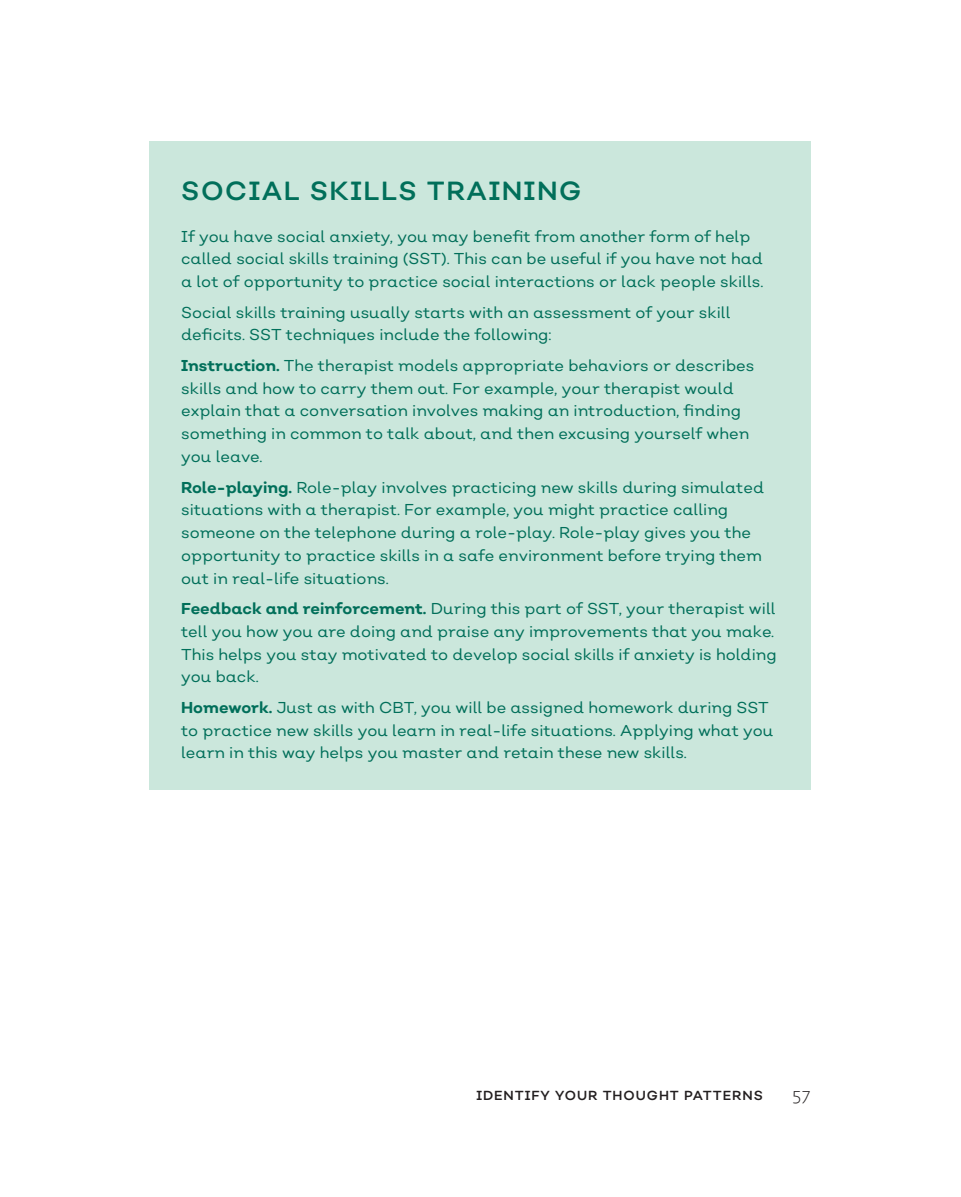
<style>
.page{position:relative;width:961px;height:1197px;background:#fff}
.page>*{position:absolute;margin:0;border:0;box-sizing:border-box;transform-origin:0 0}
.t1{font:26.25px "Nutmeg";letter-spacing:.06em;color:#016f5a}
.t2{font:300 17.5px "Caecilia LT Std";color:#231f20}
.t3{font:15.75px/22.8px "Nutmeg";color:#016f5a}
.t4{font:13.12px "Nutmeg";letter-spacing:.07em;color:#231f20}
.s1{font-weight:700}
</style>
<div class="page">
<div style="left:150px;top:142px;width:661px;height:648px;background:#cbe7dc"></div>
<h1 class="t1" style="left:181px;top:173px;width:402px">SOCIAL SKILLS TRAINING</h1>
<p class="t3" style="left:181px;top:224px;width:584px">If you have social anxiety, you may benefit from another form of help called social skills training (SST). This can be useful if you have not had a lot of opportunity to practice social interactions or lack people skills.</p>
<p class="t3" style="left:181px;top:300px;width:551px">Social skills training usually starts with an assessment of your skill deficits. SST techniques include the following:</p>
<p class="t3" style="left:181px;top:354px;width:575px"><span class="s1">Instruction.</span> The therapist models appropriate behaviors or describes skills and how to carry them out. For example, your therapist would explain that a conversation involves making an introduction, finding something in common to talk about, and then excusing yourself when you leave.</p>
<p class="t3" style="left:181px;top:475px;width:584px"><span class="s1">Role-playing.</span> Role-play involves practicing new skills during simulated situations with a therapist. For example, you might practice calling someone on the telephone during a role-play. Role-play gives you the opportunity to practice skills in a safe environment before trying them out in real-life situations.</p>
<p class="t3" style="left:181px;top:597px;width:597px"><span class="s1">Feedback and reinforcement.</span> During this part of SST, your therapist will tell you how you are doing and praise any improvements that you make.<br>This helps you stay motivated to develop social skills if anxiety is holding you back.</p>
<p class="t3" style="left:181px;top:696px;width:594px"><span class="s1">Homework.</span> Just as with CBT, you will be assigned homework during SST to practice new skills you learn in real-life situations. Applying what you learn in this way helps you master and retain these new skills.</p>
<p class="t4" style="left:476px;top:1087px;width:288px">IDENTIFY YOUR THOUGHT PATTERNS</p>
<p class="t2" style="left:792px;top:1084px;width:21px">57</p>
</div>
